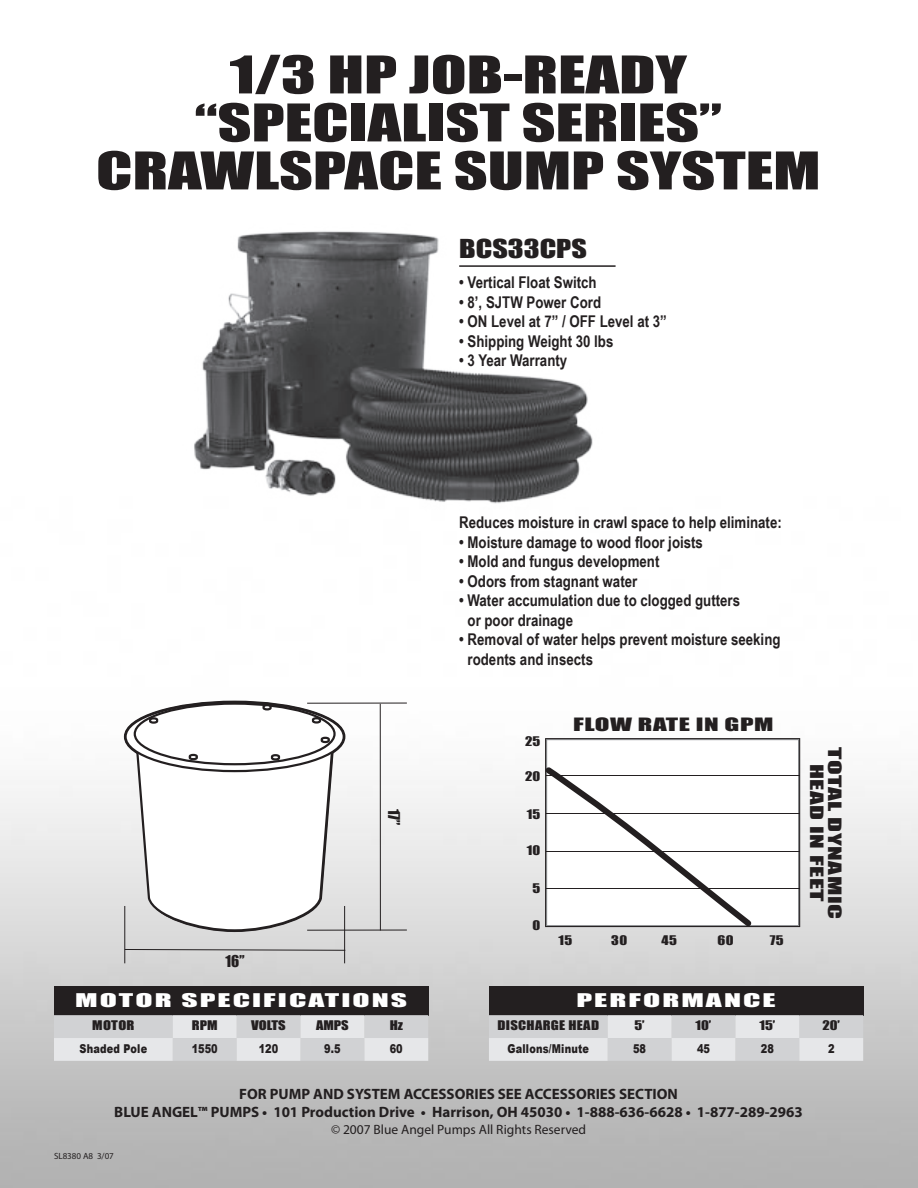
<style>
.page{position:relative;width:918px;height:1188px;background:#fff}
.page>*{position:absolute;margin:0;border:0;box-sizing:border-box;transform-origin:0 0}
.t1{font:48px "Impact";color:#231f20;scale:1.38 1}
.t2{font:24px "Impact";color:#231f20;scale:1.25 1}
.t3{font:17.4px "Impact";letter-spacing:.065em;color:#fff;scale:1.82 1}
.t4{font:16.8px "Impact";letter-spacing:.02em;color:#231f20;scale:1.6 1}
.t5{font:700 16.2px/19.5px "Arial Narrow";color:#231f20}
.t6{font:700 15px "Myriad Pro";color:#231f20}
.t7{font:15px "Impact";color:#231f20}
.t8{font:13.5px "Myriad Pro";color:#231f20}
.t9{font:12.15px "Impact";letter-spacing:.02em;color:#231f20;scale:1.2 1}
.t10{font:900 12.15px "Arial";letter-spacing:.02em;color:#231f20;scale:.8 1}
.t11{font:9px "Myriad Pro";color:#231f20}
</style>
<div class="page">
<img style="left:0;top:700px;width:918px;height:488px">
<hr style="left:459px;top:265px;width:157px;height:2px;background:#231f20">
<img style="left:194px;top:231px;width:421px;height:273px">
<hr style="left:380px;top:704px;width:1px;height:227px;background:#231f20">
<hr style="left:344px;top:906px;width:1px;height:57px;background:#231f20">
<hr style="left:124px;top:906px;width:1px;height:57px;background:#231f20">
<svg style="left:124px;top:949px;width:222px;height:2px"></svg>
<div style="left:489px;top:986px;width:374px;height:29px;background:#231f20"></div>
<svg style="left:489px;top:1015px;width:374px;height:46px;background:#dadbdd"></svg>
<div style="left:54px;top:986px;width:374px;height:29px;background:#231f20"></div>
<svg style="left:54px;top:1015px;width:374px;height:46px;background:#dadbdd"></svg>
<div style="left:126px;top:702px;width:218px;height:69px;background:#fff;border-radius:50%"></div>
<svg style="left:148px;top:716px;width:11px;height:8px"></svg>
<svg style="left:261px;top:703px;width:12px;height:8px"></svg>
<svg style="left:311px;top:716px;width:11px;height:8px"></svg>
<svg style="left:134px;top:736px;width:202px;height:196px"></svg>
<hr style="left:307px;top:703px;width:100px;height:1px;background:#231f20">
<hr style="left:307px;top:930px;width:100px;height:1px;background:#231f20">
<svg style="left:546px;top:739px;width:253px;height:187px"></svg>
<hr style="left:547px;top:776px;width:253px;height:1px;background:#231f20">
<hr style="left:547px;top:813px;width:253px;height:1px;background:#231f20">
<hr style="left:547px;top:851px;width:253px;height:1px;background:#231f20">
<hr style="left:547px;top:889px;width:253px;height:1px;background:#231f20">
<svg style="left:543px;top:764px;width:211px;height:165px"></svg>
<p class="t1" style="left:230px;top:45px;width:333px">1/3 HP JOB-READY</p>
<p class="t1" style="left:195px;top:93px;width:384px">“SPECIALIST SERIES”</p>
<p class="t1" style="left:96px;top:141px;width:527px">CRAWLSPACE SUMP SYSTEM</p>
<p class="t2" style="left:459px;top:234px;width:104px">BCS33CPS</p>
<p class="t5" style="left:459px;top:273px;width:139px">• Vertical Float Switch</p>
<p class="t5" style="left:459px;top:292px;width:143px">• 8’, SJTW Power Cord</p>
<p class="t5" style="left:459px;top:312px;width:209px">• ON Level at 7” / OFF Level at 3”</p>
<p class="t5" style="left:459px;top:331px;width:156px">• Shipping Weight 30 lbs</p>
<p class="t5" style="left:459px;top:351px;width:110px">• 3 Year Warranty</p>
<p class="t5" style="left:459px;top:512px;width:324px">Reduces moisture in crawl space to help eliminate:</p>
<p class="t5" style="left:459px;top:532px;width:245px">• Moisture damage to wood floor joists</p>
<p class="t5" style="left:459px;top:551px;width:202px">• Mold and fungus development</p>
<p class="t5" style="left:459px;top:571px;width:180px">• Odors from stagnant water</p>
<p class="t5" style="left:468px;top:590px;width:274px;text-indent:-8px">• Water accumulation due to clogged gutters or poor drainage</p>
<p class="t5" style="left:468px;top:629px;width:315px;text-indent:-8px">• Removal of water helps prevent moisture seeking rodents and insects</p>
<p class="t7" style="left:226px;top:952px;width:21px">16”</p>
<p class="t7" style="left:403px;top:809px;width:18px;rotate:90deg">17”</p>
<p class="t3" style="left:75px;top:989px;width:184px">MOTOR SPECIFICATIONS</p>
<p class="t9" style="left:92px;top:1018px;width:37px">MOTOR</p>
<p class="t9" style="left:192px;top:1018px;width:23px">RPM</p>
<p class="t9" style="left:251px;top:1018px;width:30px">VOLTS</p>
<p class="t9" style="left:316px;top:1018px;width:29px">AMPS</p>
<p class="t9" style="left:390px;top:1018px;width:13px">Hz</p>
<p class="t10" style="left:79px;top:1042px;width:86px">Shaded Pole</p>
<p class="t10" style="left:192px;top:1042px;width:34px">1550</p>
<p class="t10" style="left:259px;top:1042px;width:26px">120</p>
<p class="t10" style="left:324px;top:1042px;width:22px">9.5</p>
<p class="t10" style="left:390px;top:1042px;width:18px">60</p>
<p class="t9" style="left:525px;top:733px;width:14px">25</p>
<p class="t9" style="left:525px;top:769px;width:14px">20</p>
<p class="t9" style="left:527px;top:806px;width:13px">15</p>
<p class="t9" style="left:527px;top:843px;width:13px">10</p>
<p class="t9" style="left:533px;top:880px;width:8px">5</p>
<p class="t9" style="left:533px;top:918px;width:8px">0</p>
<p class="t4" style="left:573px;top:714px;width:127px">FLOW RATE IN GPM</p>
<p class="t9" style="left:559px;top:933px;width:13px">15</p>
<p class="t9" style="left:611px;top:933px;width:15px">30</p>
<p class="t9" style="left:661px;top:933px;width:14px">45</p>
<p class="t9" style="left:718px;top:933px;width:15px">60</p>
<p class="t9" style="left:770px;top:933px;width:13px">75</p>
<p class="t4" style="left:845px;top:747px;width:109px;rotate:90deg">TOTAL DYNAMIC</p>
<p class="t4" style="left:827px;top:764px;width:88px;rotate:90deg">HEAD IN FEET</p>
<p class="t3" style="left:576px;top:989px;width:111px">PERFORMANCE</p>
<p class="t9" style="left:498px;top:1018px;width:86px">DISCHARGE HEAD</p>
<p class="t9" style="left:634px;top:1018px;width:10px">5’</p>
<p class="t9" style="left:696px;top:1018px;width:15px">10’</p>
<p class="t9" style="left:759px;top:1018px;width:15px">15’</p>
<p class="t9" style="left:822px;top:1018px;width:16px">20’</p>
<p class="t10" style="left:508px;top:1042px;width:104px">Gallons/Minute</p>
<p class="t10" style="left:633px;top:1042px;width:18px">58</p>
<p class="t10" style="left:697px;top:1042px;width:18px">45</p>
<p class="t10" style="left:761px;top:1042px;width:18px">28</p>
<p class="t10" style="left:828px;top:1042px;width:10px">2</p>
<p class="t6" style="left:239px;top:1085px;width:440px">FOR PUMP AND SYSTEM ACCESSORIES SEE ACCESSORIES SECTION</p>
<p class="t6" style="left:114px;top:1103px;width:690px">BLUE ANGEL™ PUMPS • 101 Production Drive • Harrison, OH 45030 • 1-888-636-6628 • 1-877-289-2963</p>
<p class="t8" style="left:331px;top:1122px;width:257px">© 2007 Blue Angel Pumps All Rights Reserved</p>
<p class="t11" style="left:54px;top:1151px;width:61px">SL8380 A8 3/07</p>
</div>
